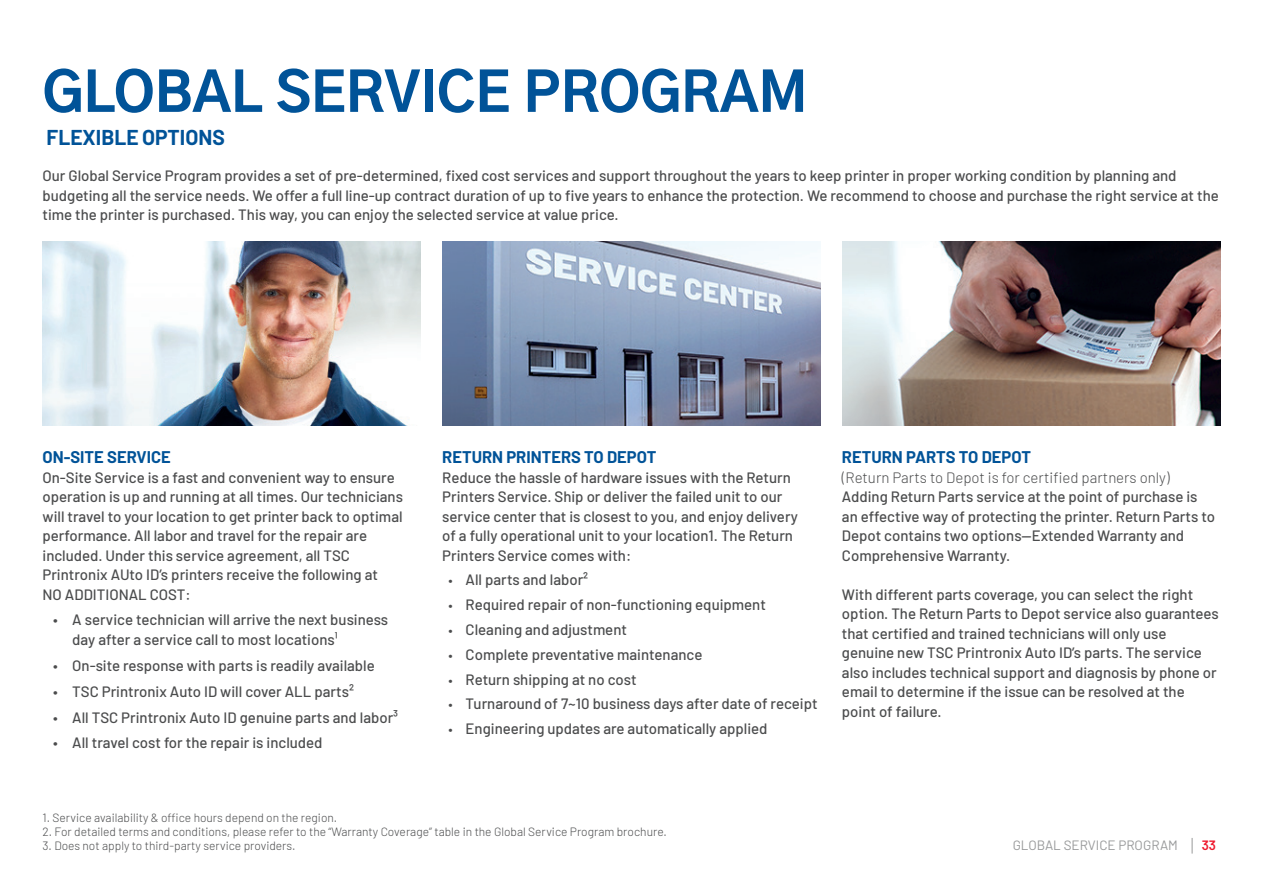
<style>
.page{position:relative;width:1263px;height:893px;background:#fff}
.page>*{position:absolute;margin:0;border:0;box-sizing:border-box;transform-origin:0 0}
.t1{font:800 54px "Gothic A1";color:#015398}
.t2{font:700 21px "Barlow";color:#015398}
.t3{font:700 16.5px "Barlow";color:#015398}
.t4{font:500 15px/19.5px "Barlow";color:#4b4c4d}
.t5{font:300 15px "Barlow";color:#4b4c4d}
.t6{font:13.5px "Barlow";color:#98999a}
.t7{font:600 13.5px "Barlow";color:#ee1a2e}
.t8{font:300 12px "Barlow";color:#4b4c4d}
.s1{font-size:13.5px}
</style>
<div class="page">
<img style="left:43px;top:242px;width:378px;height:183px">
<img style="left:442px;top:242px;width:379px;height:183px">
<img style="left:842px;top:242px;width:378px;height:183px">
<svg style="left:1192px;top:838px;width:1px;height:16px"></svg>
<h1 class="t1" style="left:43px;top:48px;width:766px">GLOBAL SERVICE PROGRAM</h1>
<h2 class="t2" style="left:47px;top:122px;width:180px">FLEXIBLE OPTIONS</h2>
<p class="t4" style="left:43px;top:165px;width:1178px">Our Global Service Program provides a set of pre-determined, fixed cost services and support throughout the years to keep printer in proper working condition by planning and budgeting all the service needs. We offer a full line-up contract duration of up to five years to enhance the protection. We recommend to choose and purchase the right service at the time the printer is purchased. This way, you can enjoy the selected service at value price.</p>
<p class="t3" style="left:43px;top:445px;width:130px">ON-SITE SERVICE</p>
<p class="t4" style="left:43px;top:466px;width:362px">On-Site Service is a fast and convenient way to ensure operation is up and running at all times. Our technicians will travel to your location to get printer back to optimal performance. All labor and travel for the repair are included. Under this service agreement, all TSC Printronix AUto ID’s printers receive the following at<br>NO ADDITIONAL COST:</p>
<p class="t4" style="left:72px;top:609px;width:317px;text-indent:-19px">• A service technician will arrive the next business day after a service call to most locations¹</p>
<p class="t4" style="left:53px;top:654px;width:323px">• On-site response with parts is readily available</p>
<p class="t4" style="left:53px;top:680px;width:302px">• TSC Printronix Auto ID will cover ALL parts²</p>
<p class="t4" style="left:53px;top:706px;width:346px">• All TSC Printronix Auto ID genuine parts and labor³</p>
<p class="t4" style="left:53px;top:732px;width:271px">• All travel cost for the repair is included</p>
<p class="t3" style="left:442px;top:445px;width:216px">RETURN PRINTERS TO DEPOT</p>
<p class="t4" style="left:442px;top:466px;width:357px">Reduce the hassle of hardware issues with the Return Printers Service. Ship or deliver the failed unit to our service center that is closest to you, and enjoy delivery of a fully operational unit to your location1. The Return Printers Service comes with:</p>
<p class="t4" style="left:449px;top:569px;width:141px"><span class="s1">•</span> All parts and labor²</p>
<p class="t4" style="left:449px;top:594px;width:319px"><span class="s1">•</span> Required repair of non-functioning equipment</p>
<p class="t4" style="left:449px;top:619px;width:180px"><span class="s1">•</span> Cleaning and adjustment</p>
<p class="t4" style="left:449px;top:643px;width:255px"><span class="s1">•</span> Complete preventative maintenance</p>
<p class="t4" style="left:449px;top:668px;width:189px"><span class="s1">•</span> Return shipping at no cost</p>
<p class="t4" style="left:449px;top:693px;width:371px"><span class="s1">•</span> Turnaround of 7~10 business days after date of receipt</p>
<p class="t4" style="left:449px;top:718px;width:320px"><span class="s1">•</span> Engineering updates are automatically applied</p>
<p class="t8" style="left:43px;top:809px;width:296px">1. Service availability &amp; office hours depend on the region.</p>
<p class="t8" style="left:43px;top:823px;width:626px">2. For detailed terms and conditions, please refer to the “Warranty Coverage” table in the Global Service Program brochure.</p>
<p class="t8" style="left:43px;top:837px;width:255px">3. Does not apply to third-party service providers.</p>
<p class="t3" style="left:842px;top:445px;width:191px">RETURN PARTS TO DEPOT</p>
<p class="t5" style="left:842px;top:466px;width:329px">(Return Parts to Depot is for certified partners only)</p>
<p class="t4" style="left:842px;top:486px;width:375px">Adding Return Parts service at the point of purchase is an effective way of protecting the printer. Return Parts to Depot contains two options—Extended Warranty and Comprehensive Warranty.</p>
<p class="t4" style="left:842px;top:583px;width:378px">With different parts coverage, you can select the right option. The Return Parts to Depot service also guarantees that certified and trained technicians will only use genuine new TSC Printronix Auto ID’s parts. The service also includes technical support and diagnosis by phone or email to determine if the issue can be resolved at the point of failure.</p>
<p class="t6" style="left:1013px;top:836px;width:167px">GLOBAL SERVICE PROGRAM</p>
<p class="t7" style="left:1202px;top:836px;width:16px">33</p>
</div>
